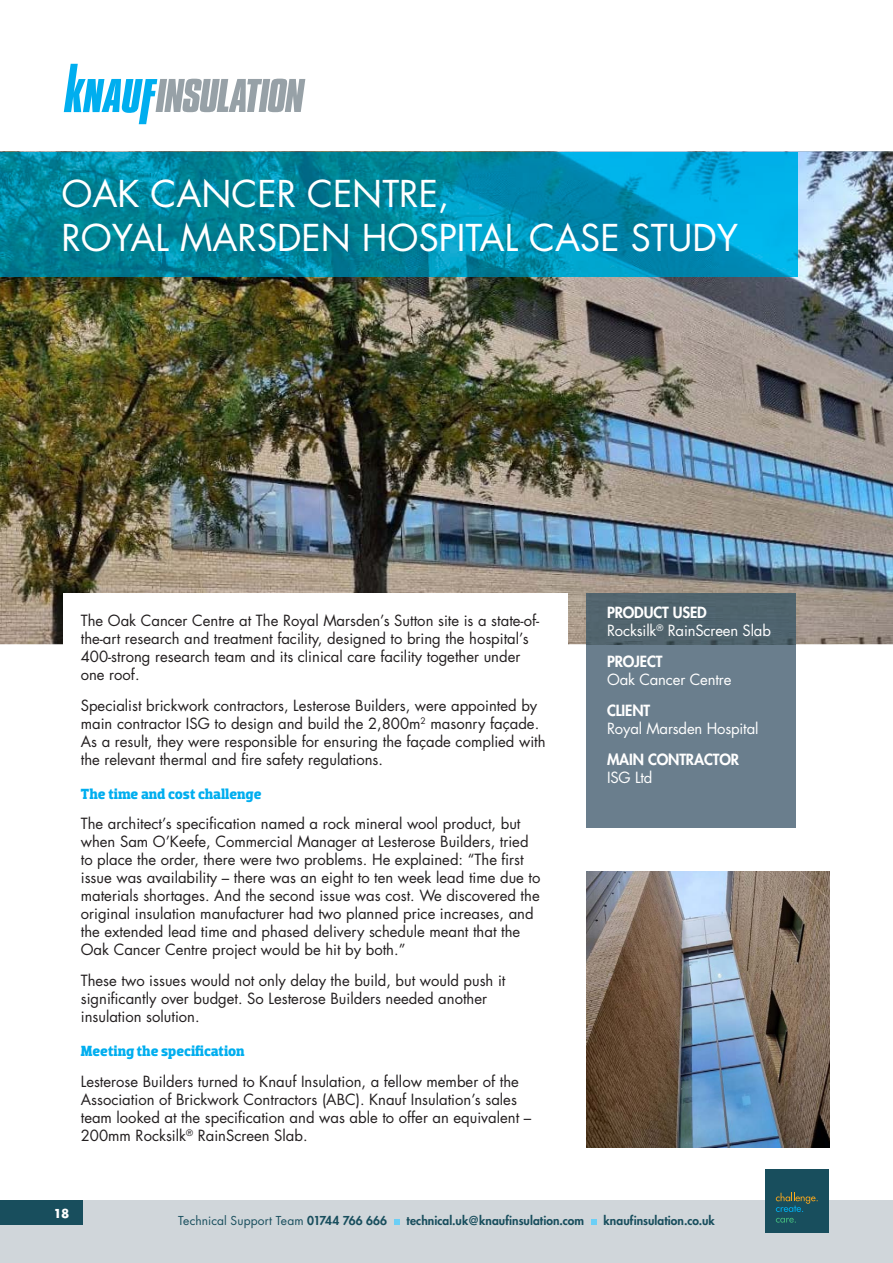
<style>
.page{position:relative;width:893px;height:1263px;background:#fff}
.page>*{position:absolute;margin:0;border:0;box-sizing:border-box;transform-origin:0 0}
.t1{font:36px/43.2px "Futura Std";color:#fff}
.t2{font:15px/18px "Futura Std";color:#231f20}
.t3{font:15px/18px "Futura Std";letter-spacing:-.01em;color:#fff}
.t4{font:700 15px "Dobra Slab";color:#00aeef}
.t5{font:800 15px "Futura Std";letter-spacing:-.01em;color:#fff}
.t6{font:800 12px "Futura Std";letter-spacing:.005em;color:#184e5d}
.t7{font:12px "Futura Std";letter-spacing:.01em;color:#184e5d}
.t8{font:700 12px "Futura Std";color:#fff}
.s1{font-weight:800}
</style>
<div class="page">
<div style="left:0;top:1201px;width:893px;height:62px;background:#d0d6da"></div>
<svg style="left:394px;top:1220px;width:6px;height:5px"></svg>
<svg style="left:591px;top:1220px;width:6px;height:5px"></svg>
<div style="left:0;top:1201px;width:82px;height:24px;background:#184e5d"></div>
<div style="left:765px;top:1169px;width:64px;height:63px;background:#184e5d"></div>
<svg style="left:776px;top:1193px;width:42px;height:19px"></svg>
<svg style="left:776px;top:1218px;width:20px;height:4px"></svg>
<img style="left:0;top:151px;width:893px;height:493px">
<div style="left:64px;top:594px;width:504px;height:81px;background:#fff"></div>
<svg style="left:64px;top:64px;width:241px;height:60px"></svg>
<img style="left:0;top:152px;width:797px;height:124px">
<div style="left:586px;top:644px;width:209px;height:184px;background:#6a7e8d"></div>
<div style="left:586px;top:594px;width:209px;height:50px;background:#50646d"></div>
<img style="left:586px;top:871px;width:243px;height:276px">
<h1 class="t1" style="left:61px;top:173px;width:678px">OAK CANCER CENTRE,<br>ROYAL MARSDEN HOSPITAL CASE STUDY</h1>
<p class="t2" style="left:81px;top:612px;width:460px">The Oak Cancer Centre at The Royal Marsden’s Sutton site is a state-of&shy;the-art research and treatment facility, designed to bring the hospital’s 400-strong research team and its clinical care facility together under one roof.</p>
<p class="t2" style="left:81px;top:696px;width:466px">Specialist brickwork contractors, Lesterose Builders, were appointed by main contractor ISG to design and build the 2,800m<sup>2</sup> masonry façade.<br>As a result, they were responsible for ensuring the façade complied with the relevant thermal and fire safety regulations.</p>
<p class="t4" style="left:81px;top:785px;width:182px">The time and cost challenge</p>
<p class="t2" style="left:81px;top:815px;width:461px">The architect’s specification named a rock mineral wool product, but when Sam O’Keefe, Commercial Manager at Lesterose Builders, tried to place the order, there were two problems. He explained: “The first issue was availability – there was an eight to ten week lead time due to materials shortages. And the second issue was cost. We discovered the original insulation manufacturer had two planned price increases, and the extended lead time and phased delivery schedule meant that the Oak Cancer Centre project would be hit by both.”</p>
<p class="t2" style="left:81px;top:972px;width:426px">These two issues would not only delay the build, but would push it significantly over budget. So Lesterose Builders needed another insulation solution.</p>
<p class="t4" style="left:81px;top:1042px;width:165px">Meeting the specification</p>
<p class="t2" style="left:81px;top:1072px;width:452px">Lesterose Builders turned to Knauf Insulation, a fellow member of the Association of Brickwork Contractors (ABC). Knauf Insulation’s sales team looked at the specification and was able to offer an equivalent – 200mm Rocksilk<sup>®</sup> RainScreen Slab.</p>
<p class="t3" style="left:607px;top:604px;width:165px"><span class="s1">PRODUCT USED<br></span>Rocksilk<sup>®</sup> RainScreen Slab</p>
<p class="t5" style="left:607px;top:652px;width:57px">PROJECT</p>
<p class="t3" style="left:607px;top:671px;width:126px">Oak Cancer Centre</p>
<p class="t5" style="left:607px;top:701px;width:45px">CLIENT</p>
<p class="t3" style="left:607px;top:719px;width:153px">Royal Marsden Hospital</p>
<p class="t5" style="left:607px;top:749px;width:134px">MAIN CONTRACTOR</p>
<p class="t3" style="left:607px;top:768px;width:47px">ISG Ltd</p>
<p class="t8" style="left:54px;top:1205px;width:17px">18</p>
<p class="t7" style="left:178px;top:1213px;width:211px">Technical Support Team <span class="s1">01744 766 666</span></p>
<p class="t6" style="left:406px;top:1213px;width:179px">technical.uk@knaufinsulation.com</p>
<p class="t6" style="left:603px;top:1213px;width:113px">knaufinsulation.co.uk</p>
</div>
